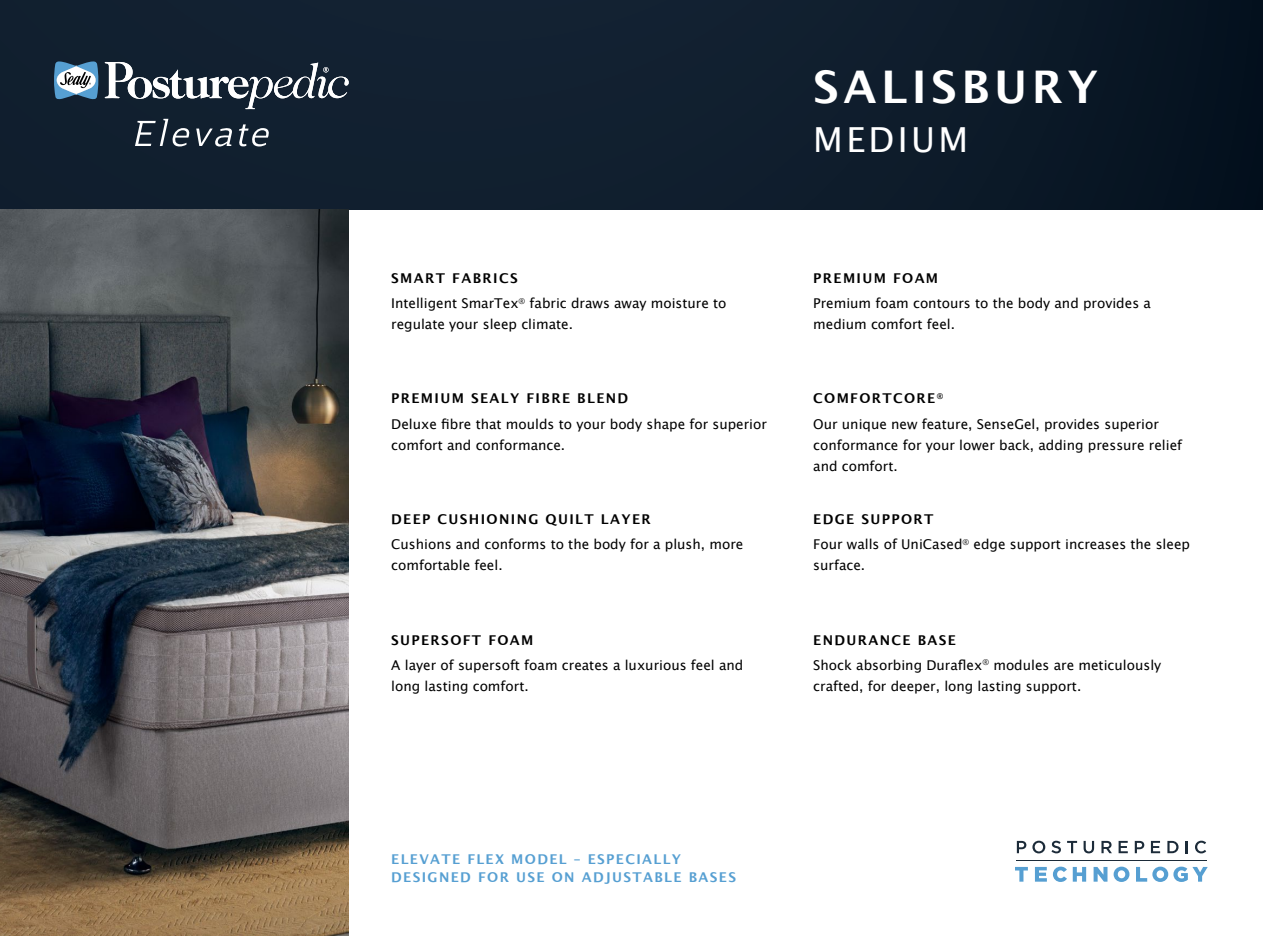
<style>
.page{position:relative;width:1263px;height:936px;background:#fff}
.page>*{position:absolute;margin:0;border:0;box-sizing:border-box;transform-origin:0 0}
.t1{font:700 45px "Lucida Grande";letter-spacing:.1em;color:#fff}
.t2{font:34.5px "Lucida Grande";letter-spacing:.1em;color:#fff}
.t3{font:13.5px/21px "Lucida Grande";color:#000}
.t4{font:700 13.5px "Lucida Grande";letter-spacing:.1em;color:#000}
.t5{font:700 13.5px/18px "Lucida Grande";letter-spacing:.1em;color:#569fd2}
.s1{font-weight:700}
</style>
<div class="page">
<div style="left:0;top:0;width:1263px;height:209px;background:linear-gradient(to right,#142334,#091725)"></div>
<img style="left:0;top:209px;width:349px;height:726px">
<svg style="left:1015px;top:866px;width:13px;height:15px"></svg>
<svg style="left:1035px;top:866px;width:12px;height:15px"></svg>
<svg style="left:1053px;top:866px;width:14px;height:15px"></svg>
<svg style="left:1073px;top:866px;width:13px;height:15px"></svg>
<svg style="left:1093px;top:866px;width:14px;height:15px"></svg>
<svg style="left:1113px;top:866px;width:16px;height:15px"></svg>
<svg style="left:1136px;top:866px;width:72px;height:15px"></svg>
<svg style="left:1017px;top:840px;width:9px;height:13px"></svg>
<svg style="left:1032px;top:840px;width:13px;height:13px"></svg>
<svg style="left:1051px;top:840px;width:10px;height:13px"></svg>
<svg style="left:1067px;top:840px;width:10px;height:13px"></svg>
<svg style="left:1083px;top:840px;width:11px;height:13px"></svg>
<svg style="left:1101px;top:840px;width:11px;height:13px"></svg>
<svg style="left:1118px;top:840px;width:10px;height:13px"></svg>
<svg style="left:1135px;top:840px;width:9px;height:13px"></svg>
<svg style="left:1151px;top:840px;width:9px;height:13px"></svg>
<svg style="left:1167px;top:840px;width:11px;height:13px"></svg>
<svg style="left:1186px;top:841px;width:2px;height:12px"></svg>
<svg style="left:1195px;top:840px;width:11px;height:13px"></svg>
<hr style="left:1016px;top:859px;width:190px;height:1px;background:#1c2b39">
<svg style="left:135px;top:119px;width:55px;height:27px"></svg>
<svg style="left:196px;top:127px;width:37px;height:20px"></svg>
<svg style="left:239px;top:124px;width:31px;height:24px"></svg>
<svg style="left:105px;top:62px;width:244px;height:47px"></svg>
<svg style="left:54px;top:61px;width:45px;height:38px"></svg>
<h1 class="t1" style="left:813px;top:51px;width:287px">SALISBURY</h1>
<h2 class="t2" style="left:813px;top:119px;width:157px">MEDIUM</h2>
<p class="t3" style="left:391px;top:265px;width:337px;line-height:25.2px"><span class="s1">SMART FABRICS<br></span>Intelligent SmarTex<sup>®</sup> fabric draws away moisture to</p>
<p class="t3" style="left:391px;top:314px;width:183px">regulate your sleep climate.</p>
<p class="t4" style="left:391px;top:387px;width:238px">PREMIUM SEALY FIBRE BLEND</p>
<p class="t3" style="left:391px;top:413px;width:377px">Deluxe fibre that moulds to your body shape for superior comfort and conformance.</p>
<p class="t4" style="left:391px;top:508px;width:261px">DEEP CUSHIONING QUILT LAYER</p>
<p class="t3" style="left:391px;top:534px;width:354px">Cushions and conforms to the body for a plush, more comfortable feel.</p>
<p class="t4" style="left:391px;top:628px;width:144px">SUPERSOFT FOAM</p>
<p class="t3" style="left:391px;top:654px;width:354px">A layer of supersoft foam creates a luxurious feel and long lasting comfort.</p>
<p class="t4" style="left:813px;top:267px;width:126px">PREMIUM FOAM</p>
<p class="t3" style="left:813px;top:293px;width:339px">Premium foam contours to the body and provides a medium comfort feel.</p>
<p class="t3" style="left:813px;top:386px;width:347px;line-height:25.2px"><span class="s1">COMFORTCORE</span><sup>®<br></sup>Our unique new feature, SenseGel, provides superior</p>
<p class="t3" style="left:813px;top:434px;width:370px">conformance for your lower back, adding pressure relief and comfort.</p>
<p class="t3" style="left:813px;top:506px;width:378px;line-height:25.2px"><span class="s1">EDGE SUPPORT<br></span>Four walls of UniCased<sup>®</sup> edge support increases the sleep</p>
<p class="t3" style="left:813px;top:555px;width:53px">surface.</p>
<p class="t3" style="left:813px;top:627px;width:350px;line-height:25.2px"><span class="s1">ENDURANCE BASE<br></span>Shock absorbing Duraflex<sup>®</sup> modules are meticulously</p>
<p class="t3" style="left:813px;top:675px;width:269px">crafted, for deeper, long lasting support.</p>
<p class="t5" style="left:391px;top:850px;width:346px">ELEVATE FLEX MODEL – ESPECIALLY<br>DESIGNED FOR USE ON ADJUSTABLE BASES</p>
</div>
